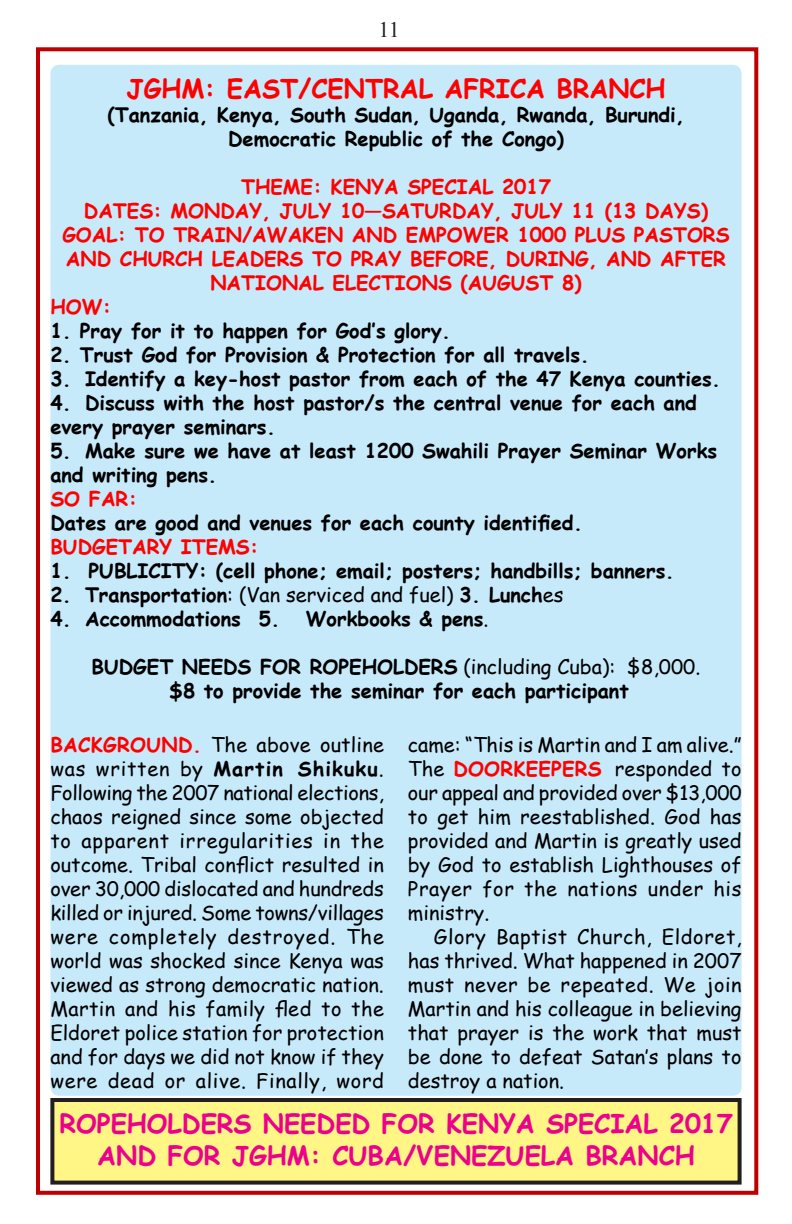
<style>
.page{position:relative;width:792px;height:1224px;background:#fff}
.page>*{position:absolute;margin:0;border:0;box-sizing:border-box;transform-origin:0 0}
.t1{font:700 26px/31.2px "Comic Sans MS";color:#ec008c;text-align:center}
.t2{font:700 26px "Comic Sans MS";color:#f00}
.t3{font:22px "Times New Roman";color:#231f20}
.t4{font:20px/24px "Comic Sans MS";color:#000;text-align:justify}
.t5{font:700 20px/24px "Comic Sans MS";color:#000;text-align:center}
.t6{font:700 20px "Comic Sans MS";color:#f00}
.s1{font-weight:400}
.s2{font-weight:700;color:#f00}
.s3{font-weight:700}
</style>
<div class="page">
<div style="left:36px;top:47px;width:722px;height:1148px;background:#fff;border:4px solid #c00000"></div>
<div style="left:50px;top:65px;width:692px;height:1031px;background:#c7eafb;border-radius:9px"></div>
<div style="left:52px;top:1100px;width:688px;height:83px;background:#fff685"></div>
<div style="left:50px;top:1098px;width:692px;height:87px;border:4px solid #231f20"></div>
<p class="t3" style="left:379px;top:15px;width:23px">11</p>
<h1 class="t2" style="left:126px;top:69px;width:541px">JGHM: EAST/CENTRAL AFRICA BRANCH</h1>
<p class="t5" style="left:108px;top:102px;width:578px">(Tanzania, Kenya, South Sudan, Uganda, Rwanda, Burundi,<br>Democratic Republic of the Congo)</p>
<p class="t6" style="left:241px;top:172px;width:311px">THEME: KENYA SPECIAL 2017</p>
<p class="t6" style="left:84px;top:196px;width:626px">DATES: MONDAY, JULY 10—SATURDAY, JULY 11 (13 DAYS)</p>
<p class="t6" style="left:62px;top:220px;width:669px">GOAL: TO TRAIN/AWAKEN AND EMPOWER 1000 PLUS PASTORS</p>
<p class="t6" style="left:66px;top:244px;width:662px">AND CHURCH LEADERS TO PRAY BEFORE, DURING, AND AFTER</p>
<p class="t6" style="left:210px;top:268px;width:373px">NATIONAL ELECTIONS (AUGUST 8)</p>
<p class="t6" style="left:50px;top:292px;width:62px">HOW:</p>
<p class="t5" style="left:50px;top:318px;width:402px">1. Pray for it to happen for God’s glory.</p>
<p class="t5" style="left:50px;top:342px;width:540px">2. Trust God for Provision &amp; Protection for all travels.</p>
<p class="t5" style="left:50px;top:366px;width:672px">3. Identify a key-host pastor from each of the 47 Kenya counties.</p>
<p class="t5" style="left:50px;top:390px;width:648px;text-align:left">4. Discuss with the host pastor/s the central venue for each and every prayer seminars.</p>
<p class="t5" style="left:50px;top:438px;width:668px;text-align:left">5. Make sure we have at least 1200 Swahili Prayer Seminar Works and writing pens.</p>
<p class="t6" style="left:50px;top:484px;width:88px">SO FAR:</p>
<p class="t5" style="left:50px;top:510px;width:533px">Dates are good and venues for each county identified.</p>
<p class="t6" style="left:50px;top:532px;width:210px">BUDGETARY ITEMS:</p>
<p class="t5" style="left:50px;top:558px;width:625px">1. PUBLICITY: (cell phone; email; posters; handbills; banners.</p>
<p class="t5" style="left:50px;top:582px;width:515px">2. Transportation<span class="s1">: (Van serviced and fuel)</span> 3. Lunch<span class="s1">es</span></p>
<p class="t5" style="left:50px;top:606px;width:231px">4. Accommodations 5.</p>
<p class="t5" style="left:306px;top:606px;width:184px">Workbooks &amp; pens<span class="s1">.</span></p>
<p class="t5" style="left:91px;top:654px;width:611px">BUDGET NEEDS FOR ROPEHOLDERS <span class="s1">(including Cuba): $8,000. </span>$8 to provide the seminar for each participant</p>
<p class="t4" style="left:50px;top:732px;width:335px"><span class="s2">BACKGROUND.</span> The above outline was written by <span class="s3">Martin Shikuku</span>.<br>Following the 2007 national elections, chaos reigned since some objected to apparent irregularities in the outcome. Tribal conflict resulted in over 30,000 dislocated and hundreds killed or injured. Some towns/villages were completely destroyed. The world was shocked since Kenya was viewed as strong democratic nation.<br>Martin and his family fled to the Eldoret police station for protection and for days we did not know if they were dead or alive. Finally, word</p>
<p class="t4" style="left:408px;top:732px;width:335px">came: “This is Martin and I am alive.” The <span class="s2">DOORKEEPERS</span> responded to our appeal and provided over $13,000 to get him reestablished. God has provided and Martin is greatly used by God to establish Lighthouses of Prayer for the nations under his ministry.</p>
<p class="t4" style="left:408px;top:924px;width:335px;text-indent:26px">Glory Baptist Church, Eldoret, has thrived. What happened in 2007 must never be repeated. We join Martin and his colleague in believing that prayer is the work that must be done to defeat Satan’s plans to destroy a nation.</p>
<h1 class="t1" style="left:59px;top:1107px;width:675px">ROPEHOLDERS NEEDED FOR KENYA SPECIAL 2017<br>AND FOR JGHM: CUBA/VENEZUELA BRANCH</h1>
</div>
